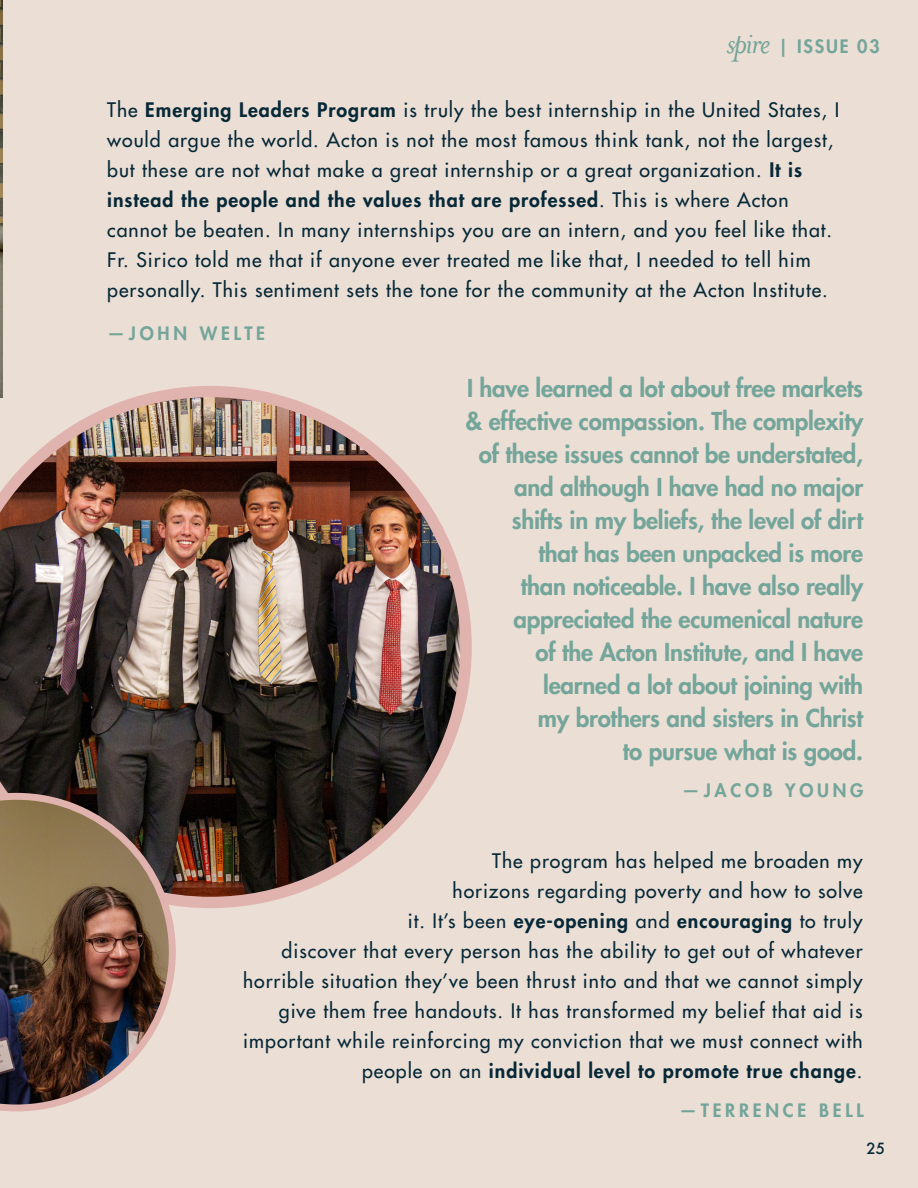
<style>
.page{position:relative;width:918px;height:1188px;background:#ebded5}
.page>*{position:absolute;margin:0;border:0;box-sizing:border-box;transform-origin:0 0}
.t1{font:italic 34.5px "Mrs Eaves OT";letter-spacing:-.04em;color:#74a59a}
.t2{font:800 24px/33px "Futura Std";letter-spacing:-.01em;color:#74a59a;text-align:right}
.t3{font:500 19.5px/30px "Futura Std";letter-spacing:.05em;color:#062837}
.t4{font:800 18px "Futura Std";letter-spacing:.21em;color:#74a59a}
.t5{font:500 15px "Futura";color:#062837}
.s1{font-weight:800}
</style>
<div class="page">
<img style="left:0;top:0;width:2px;height:386px">
<svg style="left:0;top:386px;width:472px;height:522px"></svg>
<img style="left:0;top:397px;width:460px;height:500px">
<svg style="left:0;top:793px;width:176px;height:318px"></svg>
<img style="left:0;top:800px;width:169px;height:305px">
<p class="t1" style="left:727px;top:24px;width:45px">spire</p>
<p class="t4" style="left:779px;top:35px;width:103px">| ISSUE 03</p>
<p class="t3" style="left:107px;top:95px;width:734px">The <span class="s1">Emerging Leaders Program</span> is truly the best internship in the United States, I would argue the world. Acton is not the most famous think tank, not the largest, but these are not what make a great internship or a great organization. <span class="s1">It is instead the people and the values that are professed</span>. This is where Acton cannot be beaten. In many internships you are an intern, and you feel like that.<br>Fr. Sirico told me that if anyone ever treated me like that, I needed to tell him personally. This sentiment sets the tone for the community at the Acton Institute.</p>
<p class="t4" style="left:107px;top:322px;width:159px">—JOHN WELTE</p>
<p class="t2" style="left:466px;top:371px;width:399px">I have learned a lot about free markets &amp; effective compassion. The complexity of these issues cannot be understated, and although I have had no major shifts in my beliefs, the level of dirt<br>that has been unpacked is more<br>than noticeable. I have also really appreciated the ecumenical nature<br>of the Acton Institute, and I have learned a lot about joining with</p>
<p class="t2" style="left:538px;top:701px;width:327px">my brothers and sisters in Christ</p>
<p class="t2" style="left:623px;top:734px;width:242px">to pursue what is good.</p>
<p class="t4" style="left:682px;top:779px;width:183px">—JACOB YOUNG</p>
<p class="t3" style="left:243px;top:846px;width:621px;text-align:right">The program has helped me broaden my<br>horizons regarding poverty and how to solve<br>it. It’s been <span class="s1">eye-opening</span> and <span class="s1">encouraging</span> to truly<br>discover that every person has the ability to get out of whatever horrible situation they’ve been thrust into and that we cannot simply give them free handouts. It has transformed my belief that aid is important while reinforcing my conviction that we must connect with people on an <span class="s1">individual level to promote true change</span>.</p>
<p class="t4" style="left:679px;top:1099px;width:186px">—TERRENCE BELL</p>
<p class="t5" style="left:866px;top:1138px;width:20px">25</p>
</div>
